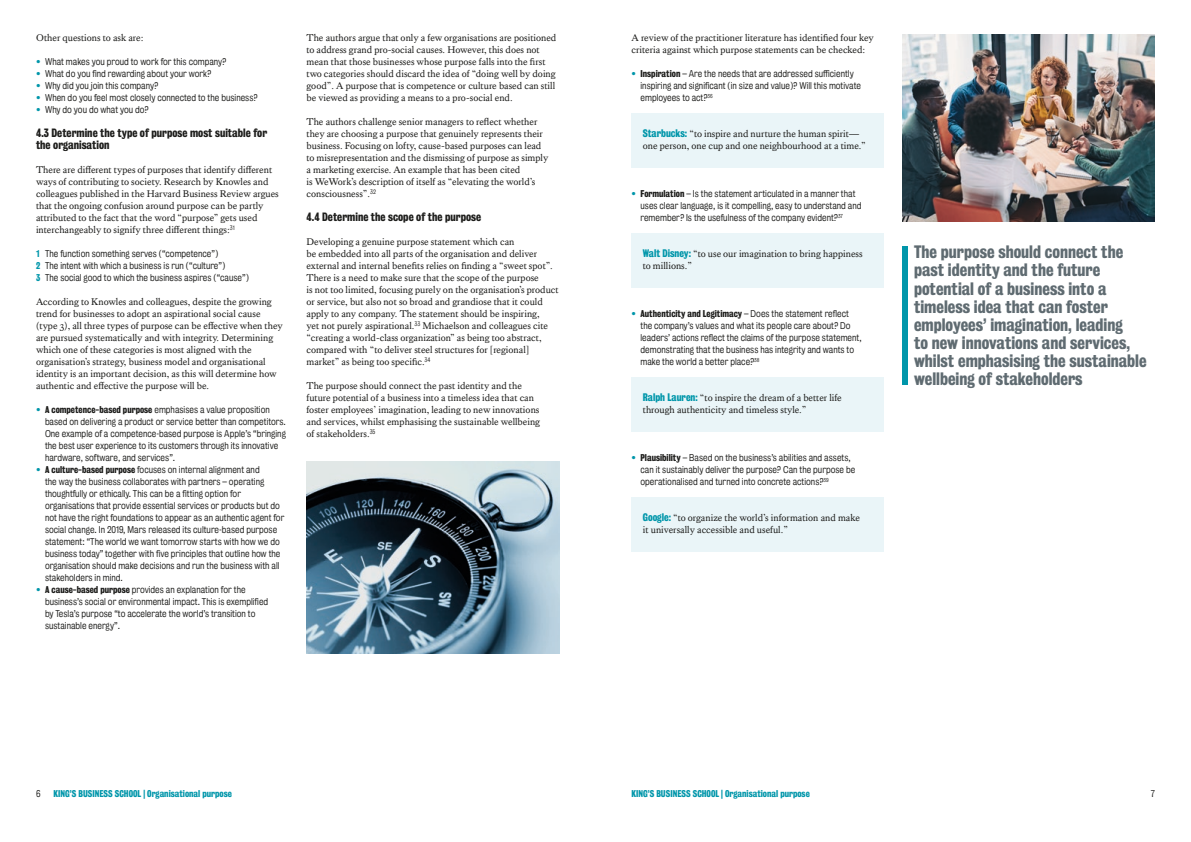
<style>
.page{position:relative;width:1191px;height:842px;background:#fff}
.page>*{position:absolute;margin:0;border:0;box-sizing:border-box;transform-origin:0 0}
.t1{font:16.4px/18px "Kings Bureau Grot Three Seven";color:#5f6b71}
.t2{font:11px/12px "Kings Bureau Grot Three Seven";color:#1d1d1b}
.t3{font:10px/12px "Kings Caslon Text";color:#1d1d1b}
.t4{font:9px/12px "Kings Bureau Grot Five One";color:#1d1d1b}
.t5{font:9px "Kings Bureau Grot Three Seven";color:#0096aa}
.t6{font:9px "Kings Bureau Grot Three Seven";color:#1d1d1b}
.s1{color:#0096aa}
.s2{font-family:"Kings Bureau Grot Three Seven";color:#0096aa}
.s3{font-family:"Kings Bureau Grot Three Seven"}
.s4{font-family:"Kings Bureau Grot Five One";color:#0096aa}
.s5{font-family:"Kings Bureau Grot Five One"}
</style>
<div class="page">
<img style="left:306px;top:461px;width:253px;height:192px">
<div style="left:631px;top:113px;width:253px;height:54px;background:#eaf5f8"></div>
<div style="left:631px;top:233px;width:253px;height:54px;background:#eaf5f8"></div>
<div style="left:631px;top:377px;width:253px;height:54px;background:#eaf5f8"></div>
<div style="left:631px;top:497px;width:253px;height:54px;background:#eaf5f8"></div>
<div style="left:902px;top:246px;width:5px;height:138px;background:#0096aa"></div>
<img style="left:902px;top:34px;width:253px;height:187px">
<p class="t3" style="left:36px;top:32px;width:109px">Other questions to ask are:</p>
<p class="t4" style="left:36px;top:56px;width:192px"><span class="s1">•</span> What makes you proud to work for this company?</p>
<p class="t4" style="left:36px;top:68px;width:177px"><span class="s1">•</span> What do you find rewarding about your work?</p>
<p class="t4" style="left:36px;top:80px;width:124px"><span class="s1">•</span> Why did you join this company?</p>
<p class="t4" style="left:36px;top:92px;width:223px"><span class="s1">•</span> When do you feel most closely connected to the business?</p>
<p class="t4" style="left:36px;top:104px;width:114px"><span class="s1">•</span> Why do you do what you do?</p>
<p class="t2" style="left:36px;top:127px;width:233px">4.3 Determine the type of purpose most suitable for the organisation</p>
<p class="t3" style="left:36px;top:164px;width:244px">There are different types of purposes that identify different ways of contributing to society. Research by Knowles and colleagues published in the Harvard Business Review argues that the ongoing confusion around purpose can be partly attributed to the fact that the word “purpose” gets used interchangeably to signify three different things:<sup>31</sup></p>
<p class="t4" style="left:36px;top:248px;width:214px"><span class="s2">1</span> The function something serves (“competence”)<br><span class="s2">2</span> The intent with which a business is run (“culture”)<br><span class="s2">3</span> The social good to which the business aspires (“cause”)</p>
<p class="t3" style="left:36px;top:296px;width:248px">According to Knowles and colleagues, despite the growing trend for businesses to adopt an aspirational social cause (type 3), all three types of purpose can be effective when they are pursued systematically and with integrity. Determining which one of these categories is most aligned with the organisation’s strategy, business model and organisational identity is an important decision, as this will determine how authentic and effective the purpose will be.</p>
<p class="t4" style="left:45px;top:404px;width:242px;text-indent:-9px"><span class="s1">•</span> <span class="s3">A competence-based purpose</span> emphasises a value proposition based on delivering a product or service better than competitors.<br>One example of a competence-based purpose is Apple’s “bringing the best user experience to its customers through its innovative hardware, software, and services”.</p>
<p class="t4" style="left:45px;top:464px;width:241px;text-indent:-9px"><span class="s1">•</span> <span class="s3">A culture-based purpose</span> focuses on internal alignment and<br>the way the business collaborates with partners – operating thoughtfully or ethically. This can be a fitting option for organisations that provide essential services or products but do not have the right foundations to appear as an authentic agent for social change. In 2019, Mars released its culture-based purpose statement: “The world we want tomorrow starts with how we do business today” together with five principles that outline how the organisation should make decisions and run the business with all stakeholders in mind.</p>
<p class="t4" style="left:45px;top:584px;width:225px;text-indent:-9px"><span class="s1">•</span> <span class="s3">A cause-based purpose</span> provides an explanation for the business’s social or environmental impact. This is exemplified by Tesla’s purpose “to accelerate the world’s transition to sustainable energy”.</p>
<p class="t3" style="left:306px;top:32px;width:251px">The authors argue that only a few organisations are positioned to address grand pro-social causes. However, this does not mean that those businesses whose purpose falls into the first two categories should discard the idea of “doing well by doing good”. A purpose that is competence or culture based can still be viewed as providing a means to a pro-social end.</p>
<p class="t3" style="left:306px;top:116px;width:243px">The authors challenge senior managers to reflect whether they are choosing a purpose that genuinely represents their business. Focusing on lofty, cause-based purposes can lead to misrepresentation and the dismissing of purpose as simply a marketing exercise. An example that has been cited<br>is WeWork’s description of itself as “elevating the world’s consciousness”.<sup>32</sup></p>
<p class="t2" style="left:306px;top:211px;width:176px">4.4 Determine the scope of the purpose</p>
<p class="t3" style="left:306px;top:236px;width:254px">Developing a genuine purpose statement which can<br>be embedded into all parts of the organisation and deliver external and internal benefits relies on finding a “sweet spot”.<br>There is a need to make sure that the scope of the purpose<br>is not too limited, focusing purely on the organisation’s product or service, but also not so broad and grandiose that it could apply to any company. The statement should be inspiring,<br>yet not purely aspirational.<sup>33</sup> Michaelson and colleagues cite “creating a world-class organization” as being too abstract, compared with “to deliver steel structures for [regional] market” as being too specific.<sup>34</sup></p>
<p class="t3" style="left:306px;top:380px;width:235px">The purpose should connect the past identity and the future potential of a business into a timeless idea that can foster employees’ imagination, leading to new innovations and services, whilst emphasising the sustainable wellbeing of stakeholders.<sup>35</sup></p>
<p class="t3" style="left:631px;top:32px;width:244px">A review of the practitioner literature has identified four key criteria against which purpose statements can be checked:</p>
<p class="t4" style="left:640px;top:68px;width:222px;text-indent:-9px"><span class="s1">•</span> <span class="s3">Inspiration</span> – Are the needs that are addressed sufficiently inspiring and significant (in size and value)? Will this motivate employees to act?<sup>36</sup></p>
<p class="t3" style="left:643px;top:128px;width:224px"><span class="s2">Starbucks:</span> “to inspire and nurture the human spirit— one person, one cup and one neighbourhood at a time.”</p>
<p class="t4" style="left:640px;top:188px;width:223px;text-indent:-9px"><span class="s1">•</span> <span class="s3">Formulation</span> – Is the statement articulated in a manner that uses clear language, is it compelling, easy to understand and remember? Is the usefulness of the company evident?<sup>37</sup></p>
<p class="t3" style="left:643px;top:248px;width:221px"><span class="s2">Walt Disney:</span> “to use our imagination to bring happiness to millions.”</p>
<p class="t6" style="left:631px;top:309px;width:219px"><span class="s4">•</span> Authenticity and Legitimacy <span class="s5">– Does the statement reflect</span></p>
<p class="t4" style="left:640px;top:320px;width:223px">the company’s values and what its people care about? Do leaders’ actions reflect the claims of the purpose statement, demonstrating that the business has integrity and wants to make the world a better place?<sup>38</sup></p>
<p class="t3" style="left:643px;top:392px;width:200px"><span class="s2">Ralph Lauren:</span> “to inspire the dream of a better life through authenticity and timeless style.”</p>
<p class="t4" style="left:640px;top:452px;width:216px;text-indent:-9px"><span class="s1">•</span> <span class="s3">Plausibility</span> – Based on the business’s abilities and assets, can it sustainably deliver the purpose? Can the purpose be operationalised and turned into concrete actions?<sup>39</sup></p>
<p class="t3" style="left:643px;top:512px;width:219px"><span class="s2">Google:</span> “to organize the world’s information and make it universally accessible and useful.”</p>
<p class="t1" style="left:914px;top:243px;width:234px">The purpose should connect the past identity and the future potential of a business into a timeless idea that can foster employees’ imagination, leading<br>to new innovations and services, whilst emphasising the sustainable wellbeing of stakeholders</p>
<p class="t4" style="left:36px;top:788px;width:6px">6</p>
<p class="t5" style="left:54px;top:789px;width:180px">KING’S BUSINESS SCHOOL | Organisational purpose</p>
<p class="t5" style="left:631px;top:789px;width:180px">KING’S BUSINESS SCHOOL | Organisational purpose</p>
<p class="t4" style="left:1150px;top:788px;width:6px">7</p>
</div>
